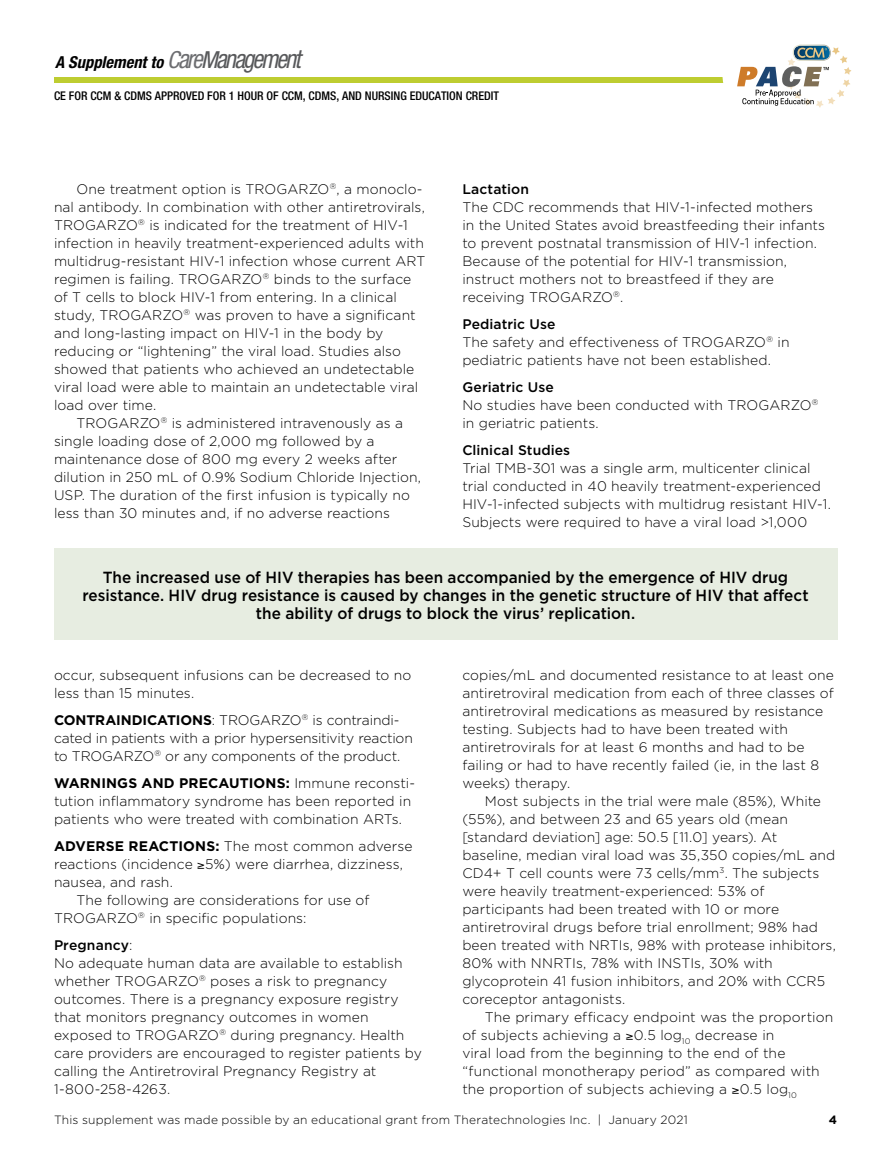
<style>
.page{position:relative;width:891px;height:1161px;background:#fff}
.page>*{position:absolute;margin:0;border:0;box-sizing:border-box;transform-origin:0 0}
.t1{font:italic 700 condensed 16.5px "Helvetica Neue";color:#000}
.pull_quote{font:500 16.2px/18px "Gotham";color:#000;text-align:center;scale:.95 1}
.text{font:300 13.8px/18px "Gotham";color:#000}
.text-2{font:500 13.8px "Gotham";letter-spacing:.005em;color:#000}
.t2{font:300 12px "Gotham";letter-spacing:.015em;color:#000}
.t3{font:500 condensed 12px "Helvetica Neue";color:#000}
.t4{font:700 12px "Gotham";color:#000}
.s1{font-weight:400;font-size:23.55px;color:#6d6e71}
.s2{font-weight:400;font-size:25.65px;color:#6d6e71}
.s3{font-weight:400;font-size:23.55px;color:#58595b}
.s4{font-weight:400;font-size:25.65px;color:#58595b}
.s5{font-weight:700}
.s6{font-weight:300}
</style>
<div class="page">
<div style="left:54px;top:77px;width:782px;height:5px;background:#becd31"></div>
<div style="left:723px;top:34px;width:141px;height:83px;background:#fff;border-radius:42px"></div>
<svg style="left:737px;top:45px;width:115px;height:63px"></svg>
<div style="left:54px;top:548px;width:783px;height:91px;background:#e7ede1"></div>
<p class="t1" style="left:55px;top:53px;width:247px">A Supplement to <span class="s1">C</span><span class="s2">are</span><span class="s3">M</span><span class="s4">anagement</span></p>
<p class="t3" style="left:54px;top:89px;width:447px">CE FOR CCM &amp; CDMS APPROVED FOR 1 HOUR OF CCM, CDMS, AND NURSING EDUCATION CREDIT</p>
<p class="text" style="left:54px;top:179px;width:373px;text-indent:22px">One treatment option is TROGARZO<sup>®</sup>, a monoclo&shy;nal antibody. In combination with other antiretrovirals, TROGARZO<sup>®</sup> is indicated for the treatment of HIV-1 infection in heavily treatment-experienced adults with multidrug-resistant HIV-1 infection whose current ART regimen is failing. TROGARZO<sup>®</sup> binds to the surface of T cells to block HIV-1 from entering. In a clinical study, TROGARZO<sup>®</sup> was proven to have a significant and long-lasting impact on HIV-1 in the body by reducing or “lightening” the viral load. Studies also showed that patients who achieved an undetectable viral load were able to maintain an undetectable viral load over time.</p>
<p class="text" style="left:54px;top:413px;width:369px;text-indent:22px">TROGARZO<sup>®</sup> is administered intravenously as a single loading dose of 2,000 mg followed by a maintenance dose of 800 mg every 2 weeks after dilution in 250 mL of 0.9% Sodium Chloride Injection, USP. The duration of the first infusion is typically no less than 30 minutes and, if no adverse reactions</p>
<p class="text-2" style="left:462px;top:181px;width:68px">Lactation</p>
<p class="text" style="left:462px;top:197px;width:364px">The CDC recommends that HIV-1-infected mothers in the United States avoid breastfeeding their infants to prevent postnatal transmission of HIV-1 infection.<br>Because of the potential for HIV-1 transmission, instruct mothers not to breastfeed if they are receiving TROGARZO<sup>®</sup>.</p>
<p class="text-2" style="left:462px;top:316px;width:95px">Pediatric Use</p>
<p class="text" style="left:462px;top:332px;width:329px">The safety and effectiveness of TROGARZO<sup>®</sup> in pediatric patients have not been established.</p>
<p class="text-2" style="left:462px;top:379px;width:93px">Geriatric Use</p>
<p class="text" style="left:462px;top:395px;width:358px">No studies have been conducted with TROGARZO<sup>® </sup>in geriatric patients.</p>
<p class="text-2" style="left:462px;top:442px;width:109px">Clinical Studies</p>
<p class="text" style="left:462px;top:458px;width:370px">Trial TMB-301 was a single arm, multicenter clinical trial conducted in 40 heavily treatment-experienced HIV-1-infected subjects with multidrug resistant HIV-1.<br>Subjects were required to have a viral load &gt;1,000</p>
<p class="pull_quote" style="left:82px;top:567px;width:766px">The increased use of HIV therapies has been accompanied by the emergence of HIV drug resistance. HIV drug resistance is caused by changes in the genetic structure of HIV that affect the ability of drugs to block the virus’ replication.</p>
<p class="text" style="left:54px;top:665px;width:359px">occur, subsequent infusions can be decreased to no less than 15 minutes.</p>
<p class="text" style="left:54px;top:710px;width:360px"><span class="s5">CONTRAINDICATIONS</span>: TROGARZO<sup>®</sup> is contraindi&shy;cated in patients with a prior hypersensitivity reaction to TROGARZO<sup>®</sup> or any components of the product.</p>
<p class="text" style="left:54px;top:773px;width:363px"><span class="s5">WARNINGS AND PRECAUTIONS:</span> Immune reconsti&shy;tution inflammatory syndrome has been reported in patients who were treated with combination ARTs.</p>
<p class="text" style="left:54px;top:836px;width:360px"><span class="s5">ADVERSE REACTIONS:</span> The most common adverse reactions (incidence ≥5%) were diarrhea, dizziness, nausea, and rash.</p>
<p class="text" style="left:54px;top:890px;width:317px;text-indent:22px">The following are considerations for use of<br>TROGARZO<sup>®</sup> in specific populations:</p>
<p class="text-2" style="left:54px;top:937px;width:80px">Pregnancy<span class="s6">:</span></p>
<p class="text" style="left:54px;top:953px;width:369px">No adequate human data are available to establish whether TROGARZO<sup>®</sup> poses a risk to pregnancy outcomes. There is a pregnancy exposure registry that monitors pregnancy outcomes in women exposed to TROGARZO<sup>®</sup> during pregnancy. Health care providers are encouraged to register patients by calling the Antiretroviral Pregnancy Registry at 1-800-258-4263.</p>
<p class="text" style="left:462px;top:665px;width:373px">copies/mL and documented resistance to at least one antiretroviral medication from each of three classes of antiretroviral medications as measured by resistance testing. Subjects had to have been treated with antiretrovirals for at least 6 months and had to be failing or had to have recently failed (ie, in the last 8 weeks) therapy.</p>
<p class="text" style="left:462px;top:791px;width:375px;text-indent:22px">Most subjects in the trial were male (85%), White (55%), and between 23 and 65 years old (mean [standard deviation] age: 50.5 [11.0] years). At baseline, median viral load was 35,350 copies/mL and CD4+ T cell counts were 73 cells/mm<sup>3</sup>. The subjects were heavily treatment-experienced: 53% of participants had been treated with 10 or more antiretroviral drugs before trial enrollment; 98% had been treated with NRTIs, 98% with protease inhibitors, 80% with NNRTIs, 78% with INSTIs, 30% with glycoprotein 41 fusion inhibitors, and 20% with CCR5 coreceptor antagonists.</p>
<p class="text" style="left:462px;top:1007px;width:373px;text-indent:22px">The primary efficacy endpoint was the proportion of subjects achieving a ≥0.5 log<sub>10</sub> decrease in<br>viral load from the beginning to the end of the “functional monotherapy period” as compared with the proportion of subjects achieving a ≥0.5 log<sub>10</sub></p>
<p class="t2" style="left:54px;top:1113px;width:635px">This supplement was made possible by an educational grant from Theratechnologies Inc. | January 2021</p>
<p class="t4" style="left:829px;top:1113px;width:10px">4</p>
</div>
